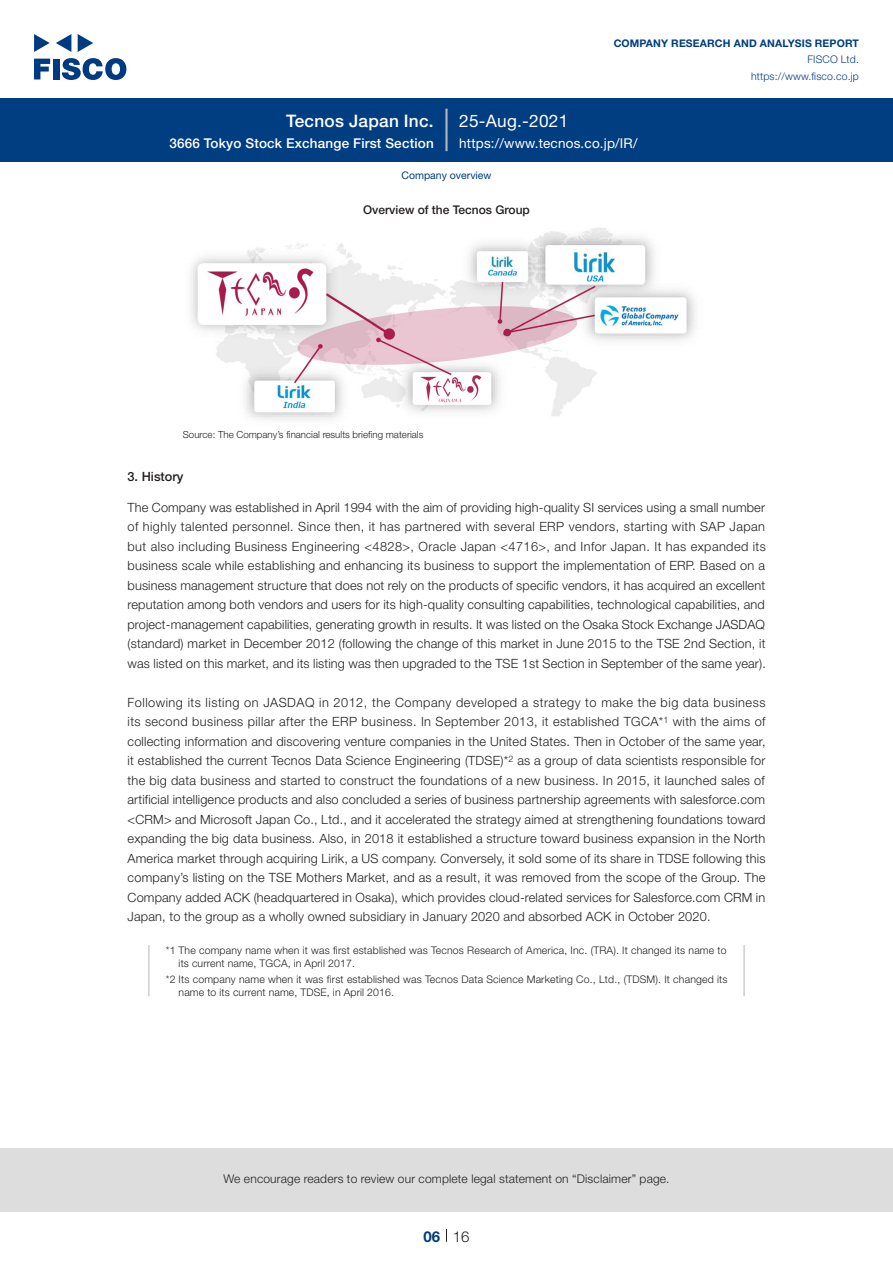
<style>
.page{position:relative;width:893px;height:1263px;background:#fff}
.page>*{position:absolute;margin:0;border:0;box-sizing:border-box;transform-origin:0 0}
.t1{font:500 17.25px "Helvetica Neue LT Std";letter-spacing:.015em;color:#fff}
.t2{font:17.25px "Helvetica Neue LT Std";letter-spacing:.015em;color:#fff}
.t3{font:300 15px "Helvetica Neue LT Std";color:#231f20}
.t4{font:700 15px "Helvetica Neue LT Std";color:#003d81}
.t5{font:500 13.5px "Helvetica Neue LT Std";letter-spacing:.015em;color:#fff}
.t6{font:13.5px "Helvetica Neue LT Std";letter-spacing:.015em;color:#fff}
.t7{font:300 12.75px/19.5px "Helvetica Neue LT Std";letter-spacing:.015em;color:#231f20;text-align:justify}
.t8{font:300 12.75px/19.5px "Helvetica Neue LT Std";letter-spacing:.04em;color:#231f20;text-align:right}
.t9{font:500 12.75px "Helvetica Neue LT Std";color:#231f20}
.t10{font:300 12px "Helvetica Neue LT Std";letter-spacing:.015em;color:#231f20}
.t11{font:500 12px "Helvetica Neue LT Std";color:#231f20}
.t12{font:300 10.5px/13.5px "Helvetica Neue LT Std";letter-spacing:.015em;color:#231f20}
.t13{font:700 10.5px "Helvetica Neue LT Std";letter-spacing:.015em;color:#003d81}
.t14{font:300 10.5px/16.5px "Helvetica Neue LT Std";letter-spacing:.015em;color:#003d81;text-align:right}
.t15{font:10.5px "Helvetica Neue LT Std";color:#003d81}
.t16{font:300 9.75px "Helvetica Neue LT Std";color:#231f20}
.t17{font:300 8.85px "Helvetica Neue LT Std";color:#231f20}
.s1{font-size:12.75px}
</style>
<div class="page">
<div style="left:0;top:1148px;width:893px;height:64px;background:#ddd"></div>
<svg style="left:34px;top:59px;width:16px;height:20px"></svg>
<div style="left:53px;top:59px;width:6px;height:20px;background:#003a83"></div>
<svg style="left:62px;top:58px;width:64px;height:22px"></svg>
<svg style="left:34px;top:34px;width:16px;height:18px"></svg>
<svg style="left:78px;top:34px;width:15px;height:18px"></svg>
<svg style="left:56px;top:34px;width:15px;height:18px"></svg>
<div style="left:0;top:98px;width:893px;height:64px;background:#003d81"></div>
<hr style="left:445px;top:109px;width:3px;height:42px;background:#b5b5b6">
<svg style="left:446px;top:1229px;width:1px;height:13px"></svg>
<img style="left:191px;top:227px;width:504px;height:192px">
<hr style="left:148px;top:945px;width:2px;height:51px;background:#d3d3d3">
<hr style="left:743px;top:945px;width:2px;height:51px;background:#d3d3d3">
<h1 class="t1" style="left:286px;top:110px;width:149px">Tecnos Japan Inc.</h1>
<p class="t5" style="left:169px;top:135px;width:266px">3666 Tokyo Stock Exchange First Section</p>
<h1 class="t2" style="left:459px;top:110px;width:111px">25-Aug.-2021</h1>
<p class="t13" style="left:614px;top:37px;width:247px">COMPANY RESEARCH AND ANALYSIS REPORT</p>
<p class="t14" style="left:751px;top:51px;width:109px">FISCO Ltd. https://www.fisco.co j p.</p>
<p class="t6" style="left:459px;top:135px;width:180px">https://www.tecnos.co j p. /IR/</p>
<p class="t15" style="left:401px;top:169px;width:92px">Company overview</p>
<p class="t11" style="left:363px;top:203px;width:168px">Overview of the Tecnos Group</p>
<p class="t16" style="left:183px;top:429px;width:242px">Source: The Company s’ financial results briefing materials</p>
<p class="t9" style="left:128px;top:469px;width:57px">3. History</p>
<p class="t7" style="left:128px;top:497px;width:640px">The Company was established in April 1994 with the aim of providing high-quality SI services using a small number of highly talented personnel. Since then it, has partnered with several ERP vendors, starting with SAP Japan but also including Business Engineering &lt;4828&gt;, Oracle Japan &lt;4716&gt;, and Infor Japan It. has expanded its business scale while establishing and enhancing its business to support the implementation of ERP. Based on a business management structure that does not rely on the products of specific vendors it, has acquired an excellent reputation among both vendors and users for its high-quality consulting capabilities, technological capabilities, and project-management capabilities, generating growth in results It. was listed on the Osaka Stock Exchange JASDAQ (standard) market in December 2012 (following the change of this market in June 2015 to the TSE 2nd Section it, was listed on this market, and its listing was then upgraded to the TSE 1st Section in September of the same year .(</p>
<p class="t8" style="left:128px;top:692px;width:639px">Following its listing on JASDAQ in 2012, the Company developed a strategy to make the big data business with the aims of</p>
<p class="t7" style="left:128px;top:712px;width:532px">its second business pillar after the ERP business In. September 2013, it established TGCA</p>
<p class="t7" style="left:128px;top:731px;width:639px">collecting information and discovering venture companies in the United States. Then in October of the same year,</p>
<p class="t7" style="left:517px;top:751px;width:250px">as a group of data scientists responsible for</p>
<p class="t17" style="left:659px;top:715px;width:11px">1<span class="s1">*</span></p>
<p class="t17" style="left:508px;top:754px;width:6px">2</p>
<p class="t7" style="left:128px;top:751px;width:639px;text-align:left">it established the current Tecnos Data Science Engineering (TDSE)*<br>the big data business and started to construct the foundations of a new business In. 2015, it launched sales of artificial intelligence products and also concluded a series of business partnership agreements with salesforce.com &lt;CRM&gt; and Microsoft Japan Co., Ltd., and it accelerated the strategy aimed at strengthening foundations toward expanding the big data business. Also in, 2018 it established a structure toward business expansion in the North America market through acquiring Lirik a, US company. Conversely it, sold some of its share in TDSE following this company s’ listing on the TSE Mothers Market, and as a result it, was removed from the scope of the Group. The Company added ACK (headquartered in Osaka ,) which provides cloud-related services for Salesforce.com CRM in Japan to, the group as a wholly owned subsidiary in January 2020 and absorbed ACK in October 2020.</p>
<p class="t12" style="left:179px;top:943px;width:550px;text-indent:-13px">1* The company name when it was first established was Tecnos Research of America, Inc (. TRA I t.) changed its name to its current name, TGCA in, April 2017.</p>
<p class="t12" style="left:179px;top:972px;width:550px;text-indent:-13px">2* Its company name when it was first established was Tecnos Data Science Marketing Co., Ltd., (TDSM I t.) changed its name to its current name, TDSE in, April 2016.</p>
<p class="t10" style="left:223px;top:1171px;width:448px">We encourage readers to review our complete legal statement on “Disclaimer” page.</p>
<p class="t4" style="left:423px;top:1227px;width:18px">06</p>
<p class="t3" style="left:453px;top:1227px;width:18px">16</p>
</div>
